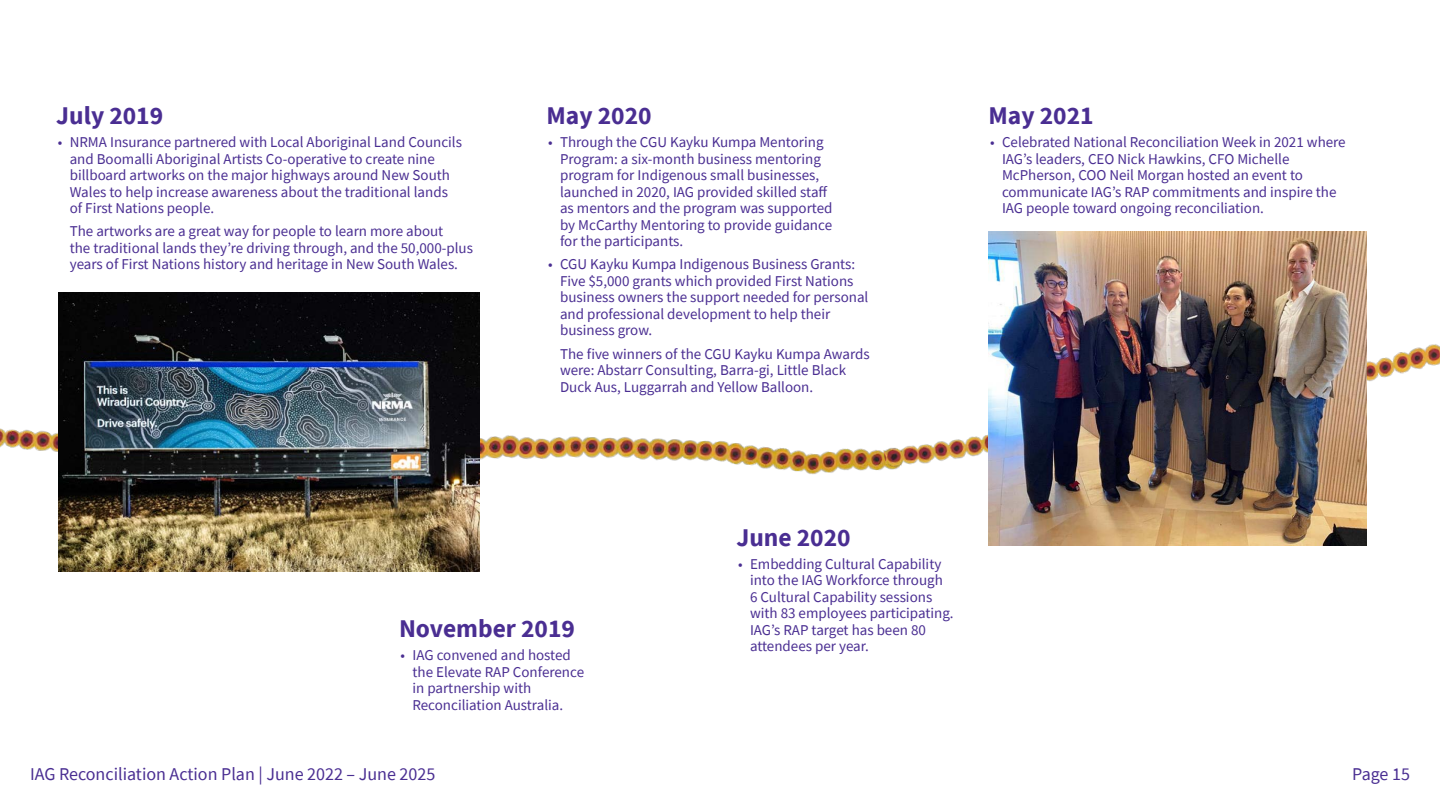
<style>
.page{position:relative;width:1440px;height:810px;background:#fff}
.page>*{position:absolute;margin:0;border:0;box-sizing:border-box;transform-origin:0 0}
.person_name{font:700 25.5px "Source Sans Pro";color:#4a2e92}
.t1{font:18px "Source Sans Pro";color:#4a2e92}
.body_copy{font:15px/16.5px "Source Sans Pro";color:#4a2e92}
</style>
<div class="page">
<img style="left:0;top:428px;width:874px;height:47px">
<img style="left:874px;top:344px;width:566px;height:127px">
<img style="left:58px;top:292px;width:422px;height:280px">
<img style="left:988px;top:232px;width:379px;height:314px">
<p class="person_name" style="left:56px;top:98px;width:108px">July 2019</p>
<p class="body_copy" style="left:70px;top:134px;width:394px;text-indent:-12px">• NRMA Insurance partnered with Local Aboriginal Land Councils and Boomalli Aboriginal Artists Co-operative to create nine billboard artworks on the major highways around New South Wales to help increase awareness about the traditional lands of First Nations people.</p>
<p class="body_copy" style="left:70px;top:223px;width:405px">The artworks are a great way for people to learn more about<br>the traditional lands they’re driving through, and the 50,000-plus years of First Nations history and heritage in New South Wales.</p>
<p class="person_name" style="left:547px;top:98px;width:107px">May 2020</p>
<p class="body_copy" style="left:560px;top:134px;width:274px;text-indent:-12px">• Through the CGU Kayku Kumpa Mentoring Program: a six-month business mentoring program for Indigenous small businesses, launched in 2020, IAG provided skilled staff as mentors and the program was supported by McCarthy Mentoring to provide guidance for the participants.</p>
<p class="body_copy" style="left:560px;top:256px;width:310px;text-indent:-12px">• CGU Kayku Kumpa Indigenous Business Grants:<br>Five $5,000 grants which provided First Nations business owners the support needed for personal and professional development to help their business grow.</p>
<p class="body_copy" style="left:560px;top:345px;width:311px">The five winners of the CGU Kayku Kumpa Awards were: Abstarr Consulting, Barra-gi, Little Black<br>Duck Aus, Luggarrah and Yellow Balloon.</p>
<p class="person_name" style="left:988px;top:98px;width:107px">May 2021</p>
<p class="body_copy" style="left:1002px;top:134px;width:345px;text-indent:-12px">• Celebrated National Reconciliation Week in 2021 where IAG’s leaders, CEO Nick Hawkins, CFO Michelle McPherson, COO Neil Morgan hosted an event to communicate IAG’s RAP commitments and inspire the IAG people toward ongoing reconciliation.</p>
<p class="person_name" style="left:399px;top:611px;width:178px">November 2019</p>
<p class="body_copy" style="left:412px;top:647px;width:173px;text-indent:-12px">• IAG convened and hosted the Elevate RAP Conference in partnership with<br>Reconciliation Australia.</p>
<p class="person_name" style="left:736px;top:520px;width:116px">June 2020</p>
<p class="body_copy" style="left:750px;top:556px;width:205px;text-indent:-12px">• Embedding Cultural Capability into the IAG Workforce through<br>6 Cultural Capability sessions with 83 employees participating.<br>IAG’s RAP target has been 80 attendees per year.</p>
<p class="t1" style="left:30px;top:763px;width:407px">IAG Reconciliation Action Plan | June 2022 – June 2025</p>
<p class="t1" style="left:1352px;top:763px;width:59px">Page 15</p>
</div>
